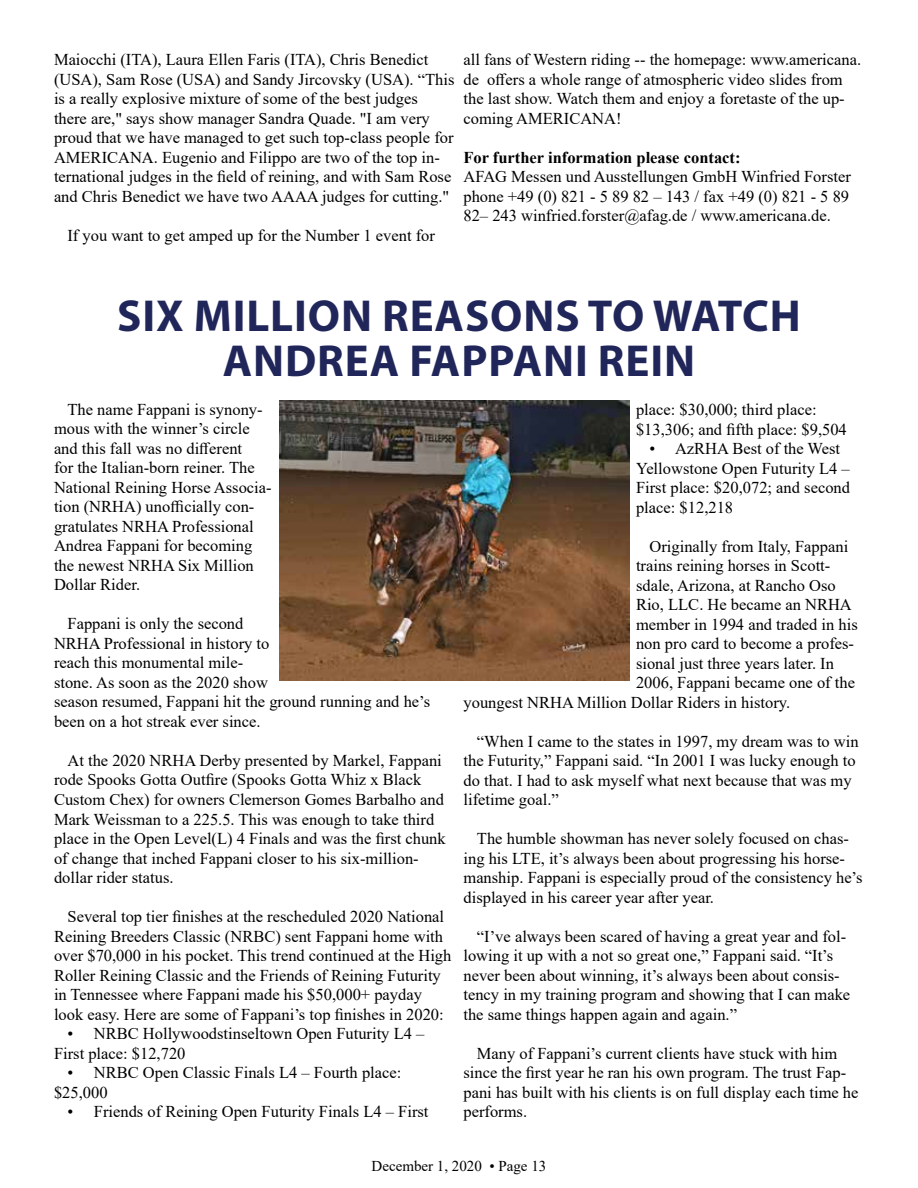
<style>
.page{position:relative;width:918px;height:1188px;background:#fff}
.page>*{position:absolute;margin:0;border:0;box-sizing:border-box;transform-origin:0 0}
.t1{font:700 45px/45px "Myriad Pro";letter-spacing:.02em;color:#20265a;text-align:center}
.t2{font:16.5px/19.5px "Times New Roman";color:#000}
.t3{font:700 16.5px "Times New Roman";color:#000}
.t4{font:15px "Times New Roman";color:#000}
</style>
<div class="page">
<img style="left:280px;top:401px;width:349px;height:279px">
<p class="t2" style="left:54px;top:50px;width:402px">Maiocchi (ITA), Laura Ellen Faris (ITA), Chris Benedict (USA), Sam Rose (USA) and Sandy Jircovsky (USA). “This is a really explosive mixture of some of the best judges there are," says show manager Sandra Quade. "I am very proud that we have managed to get such top-class people for AMERICANA. Eugenio and Filippo are two of the top in&shy;ternational judges in the field of reining, and with Sam Rose and Chris Benedict we have two AAAA judges for cutting."</p>
<p class="t2" style="left:67px;top:225px;width:369px">If you want to get amped up for the Number 1 event for</p>
<p class="t2" style="left:463px;top:50px;width:399px">all fans of Western riding -- the homepage: www.americana. de offers a whole range of atmospheric video slides from the last show. Watch them and enjoy a foretaste of the up&shy;coming AMERICANA!</p>
<p class="t3" style="left:463px;top:146px;width:279px">For further information please contact:</p>
<p class="t2" style="left:463px;top:167px;width:389px;text-align:justify">AFAG Messen und Ausstellungen GmbH Winfried Forster phone +49 (0) 821 - 5 89 82 – 143 / fax +49 (0) 821 - 5 89<br>82– 243 winfried.forster@afag.de / www.americana.de.</p>
<h1 class="t1" style="left:117px;top:292px;width:685px">SIX MILLION REASONS TO WATCH<br>ANDREA FAPPANI REIN</h1>
<p class="t2" style="left:54px;top:399px;width:219px;text-indent:13px">The name Fappani is synony&shy;mous with the winner’s circle and this fall was no different<br>for the Italian-born reiner. The<br>National Reining Horse Associa&shy;tion (NRHA) unofficially con&shy;gratulates NRHA Professional<br>Andrea Fappani for becoming the newest NRHA Six Million<br>Dollar Rider.</p>
<p class="t2" style="left:54px;top:614px;width:378px;text-indent:13px">Fappani is only the second<br>NRHA Professional in history to<br>reach this monumental mile-<br>stone. As soon as the 2020 show<br>season resumed, Fappani hit the ground running and he’s been on a hot streak ever since.</p>
<p class="t2" style="left:54px;top:750px;width:393px;text-indent:13px">At the 2020 NRHA Derby presented by Markel, Fappani rode Spooks Gotta Outfire (Spooks Gotta Whiz x Black Custom Chex) for owners Clemerson Gomes Barbalho and Mark Weissman to a 225.5. This was enough to take third place in the Open Level(L) 4 Finals and was the first chunk of change that inched Fappani closer to his six-million&shy;dollar rider status.</p>
<p class="t2" style="left:54px;top:906px;width:399px;text-indent:13px">Several top tier finishes at the rescheduled 2020 National Reining Breeders Classic (NRBC) sent Fappani home with over $70,000 in his pocket. This trend continued at the High Roller Reining Classic and the Friends of Reining Futurity in Tennessee where Fappani made his $50,000+ payday look easy. Here are some of Fappani’s top finishes in 2020:</p>
<p class="t2" style="left:54px;top:1023px;width:372px;text-indent:13px">• NRBC Hollywoodstinseltown Open Futurity L4 –<br>First place: $12,720</p>
<p class="t2" style="left:54px;top:1062px;width:349px;text-indent:13px">• NRBC Open Classic Finals L4 – Fourth place: $25,000</p>
<p class="t2" style="left:68px;top:1101px;width:363px">• Friends of Reining Open Futurity Finals L4 – First</p>
<p class="t2" style="left:636px;top:399px;width:212px">place: $30,000; third place: $13,306; and fifth place: $9,504</p>
<p class="t2" style="left:636px;top:438px;width:216px;text-indent:13px">• AzRHA Best of the West<br>Yellowstone Open Futurity L4 –<br>First place: $20,072; and second place: $12,218</p>
<p class="t2" style="left:650px;top:536px;width:200px">Originally from Italy, Fappani</p>
<p class="t2" style="left:636px;top:555px;width:196px">trains reining horses in Scott-</p>
<p class="t2" style="left:636px;top:575px;width:201px">sdale, Arizona, at Rancho Oso</p>
<p class="t2" style="left:636px;top:594px;width:217px">Rio, LLC. He became an NRHA</p>
<p class="t2" style="left:636px;top:614px;width:223px">member in 1994 and traded in his</p>
<p class="t2" style="left:636px;top:633px;width:220px">non pro card to become a profes-</p>
<p class="t2" style="left:636px;top:653px;width:199px">sional just three years later. In</p>
<p class="t2" style="left:636px;top:672px;width:221px">2006, Fappani became one of the</p>
<p class="t2" style="left:464px;top:692px;width:328px">youngest NRHA Million Dollar Riders in history.</p>
<p class="t2" style="left:464px;top:731px;width:397px;text-indent:13px">“When I came to the states in 1997, my dream was to win the Futurity,” Fappani said. “In 2001 I was lucky enough to do that. I had to ask myself what next because that was my lifetime goal.”</p>
<p class="t2" style="left:464px;top:828px;width:401px;text-indent:13px">The humble showman has never solely focused on chas&shy;ing his LTE, it’s always been about progressing his horse&shy;manship. Fappani is especially proud of the consistency he’s displayed in his career year after year.</p>
<p class="t2" style="left:463px;top:926px;width:388px;text-indent:14px">“I’ve always been scared of having a great year and fol&shy;lowing it up with a not so great one,” Fappani said. “It’s never been about winning, it’s always been about consis&shy;tency in my training program and showing that I can make the same things happen again and again.”</p>
<p class="t2" style="left:463px;top:1043px;width:397px;text-indent:13px">Many of Fappani’s current clients have stuck with him since the first year he ran his own program. The trust Fap&shy;pani has built with his clients is on full display each time he performs.</p>
<p class="t4" style="left:372px;top:1156px;width:176px">December 1, 2020 • Page 13</p>
</div>
